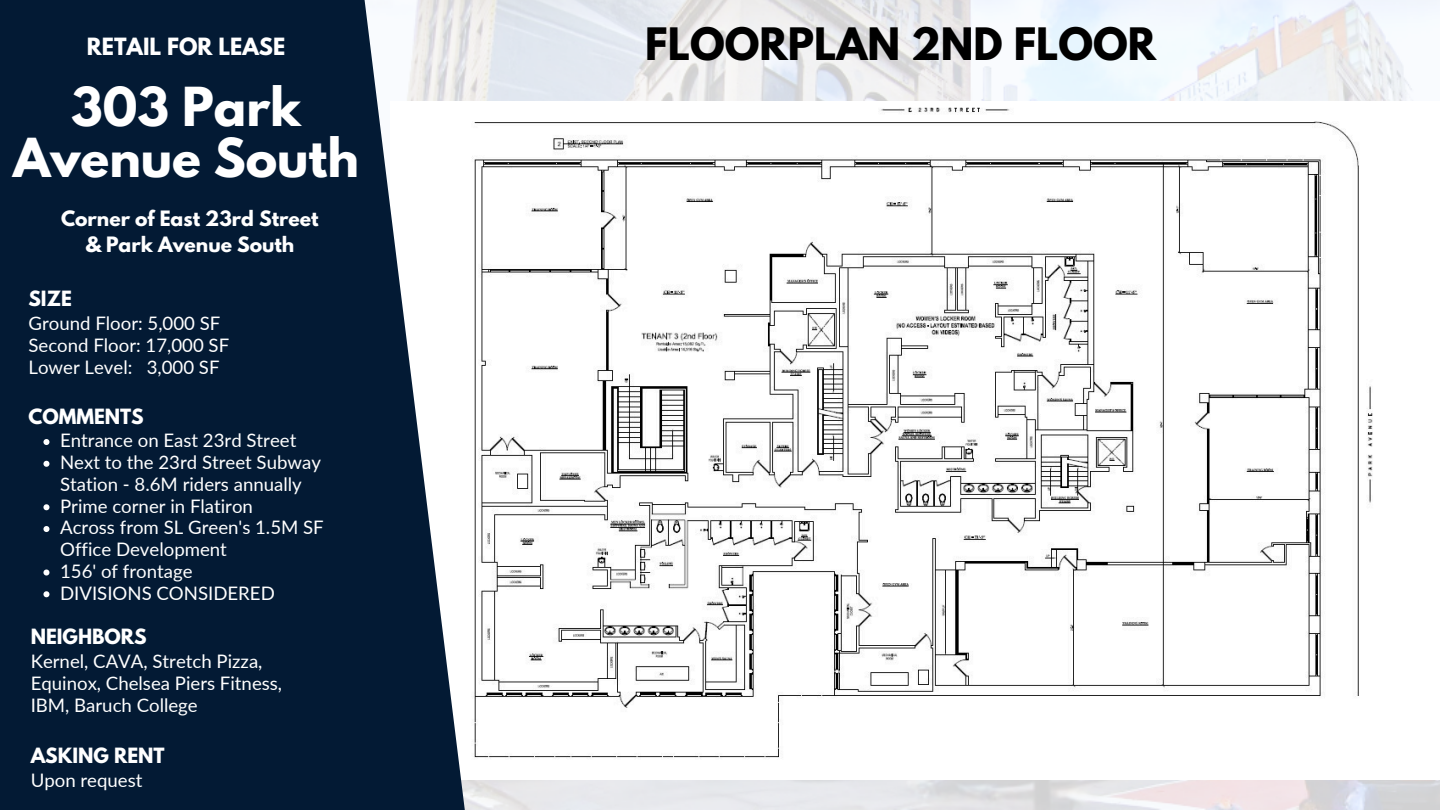
<style>
.page{position:relative;width:1440px;height:810px;background:#fff}
.page>*{position:absolute;margin:0;border:0;box-sizing:border-box;transform-origin:0 0}
.t1{font:700 47.6px/51.2px "League Spartan";color:#fff;text-align:center}
.t2{font:700 39.6px "League Spartan";color:#000}
.t3{font:700 21px "League Spartan";color:#fff}
.t4{font:700 18.8px/26.2px "League Spartan";color:#fff;text-align:center}
.t5{font:18.6px/21.8px "Lato";color:#fff}
.t6{font:700 18.6px "League Spartan";color:#fff}
</style>
<div class="page">
<img style="left:465px;top:0;width:975px;height:809px">
<img style="left:465px;top:101px;width:975px;height:678px">
<svg style="left:0;top:0;width:465px;height:810px;fill:#031a34"></svg>
<svg style="left:43px;top:439px;width:6px;height:6px"></svg>
<svg style="left:43px;top:461px;width:6px;height:6px"></svg>
<svg style="left:43px;top:504px;width:6px;height:6px"></svg>
<svg style="left:43px;top:526px;width:6px;height:6px"></svg>
<svg style="left:43px;top:570px;width:6px;height:6px"></svg>
<svg style="left:43px;top:591px;width:6px;height:6px"></svg>
<h5 class="t3" style="left:87px;top:36px;width:200px">RETAIL FOR LEASE</h5>
<h3 class="t1" style="left:13px;top:87px;width:347px">303 Park<br>Avenue South</h3>
<h1 class="t4" style="left:61px;top:208px;width:259px">Corner of East 23rd Street &amp; Park Avenue South</h1>
<p class="t6" style="left:28px;top:290px;width:45px">SIZE</p>
<p class="t5" style="left:28px;top:312px;width:202px">Ground Floor: 5,000 SF<br>Second Floor: 17,000 SF<br>Lower Level: 3,000 SF</p>
<p class="t6" style="left:28px;top:407px;width:117px">COMMENTS</p>
<p class="t5" style="left:60px;top:429px;width:265px">Entrance on East 23rd Street<br>Next to the 23rd Street Subway<br>Station - 8.6M riders annually<br>Prime corner in Flatiron<br>Across from SL Green's 1.5M SF<br>Office Development<br>156' of frontage<br>DIVISIONS CONSIDERED</p>
<p class="t6" style="left:31px;top:628px;width:118px">NEIGHBORS</p>
<p class="t5" style="left:31px;top:650px;width:253px">Kernel, CAVA, Stretch Pizza,<br>Equinox, Chelsea Piers Fitness,<br>IBM, Baruch College</p>
<p class="t6" style="left:31px;top:746px;width:135px">ASKING RENT</p>
<p class="t5" style="left:31px;top:769px;width:113px">Upon request</p>
<h2 class="t2" style="left:645px;top:24px;width:512px">FLOORPLAN 2ND FLOOR</h2>
</div>
